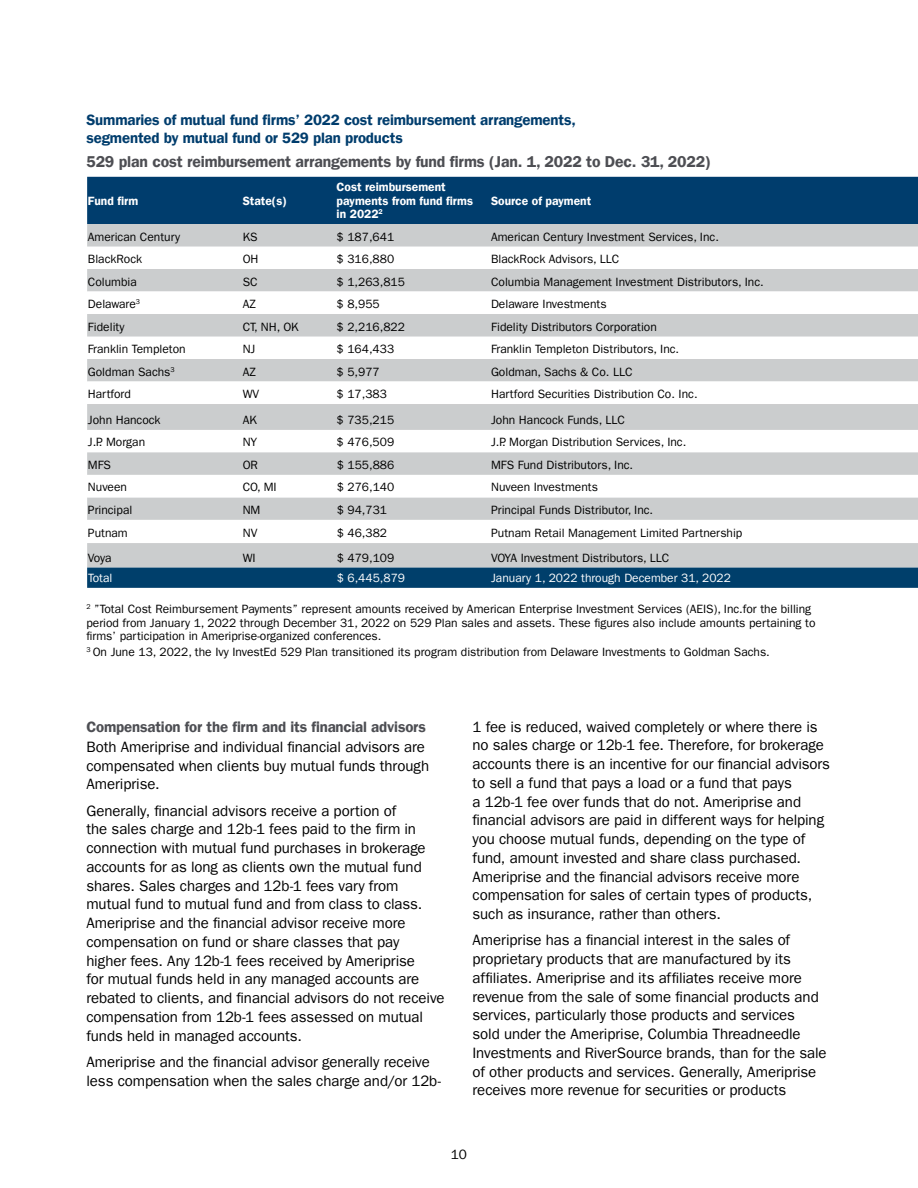
<style>
.page{position:relative;width:918px;height:1188px;background:#fff}
.page>*{position:absolute;margin:0;border:0;box-sizing:border-box;transform-origin:0 0}
.t1{font:700 15.75px "ITC Frank Goth For AMPF Dm";letter-spacing:-.01em;color:#4d4e53}
.t2{font:15px/18.8px "ITC Frank Goth For AMPF";letter-spacing:-.005em;color:#000}
.t3{font:700 15px/18px "ITC Frank Goth For AMPF Dm";letter-spacing:-.01em;color:#003d6d}
.t4{font:700 15px "ITC Frank Goth For AMPF Dm";letter-spacing:-.01em;color:#4d4e53}
.t5{font:13.5px "ITC Frank Goth For AMPF";color:#000}
.t6{font:12px/13.5px "ITC Frank Goth For AMPF";color:#000}
.t7{font:700 12px/13.5px "ITC Frank Goth For AMPF Dm";color:#fff}
.t8{font:12px "ITC Frank Goth For AMPF";color:#fff}
</style>
<div class="page">
<svg style="left:87px;top:177px;width:831px;height:70px;background:#436c8d"></svg>
<div style="left:87px;top:269px;width:831px;height:299px;background:#cbcdce"></div>
<svg style="left:87px;top:292px;width:831px;height:251px"></svg>
<div style="left:87px;top:568px;width:831px;height:20px;background:#003f6b"></div>
<p class="t3" style="left:86px;top:111px;width:491px">Summaries of mutual fund firms’ 2022 cost reimbursement arrangements, segmented by mutual fund or 529 plan products</p>
<p class="t1" style="left:86px;top:152px;width:626px">529 plan cost reimbursement arrangements by fund firms (Jan. 1, 2022 to Dec. 31, 2022)</p>
<p class="t7" style="left:88px;top:194px;width:52px">Fund firm</p>
<p class="t7" style="left:243px;top:194px;width:46px">State(s)</p>
<p class="t7" style="left:337px;top:180px;width:138px">Cost reimbursement payments from fund firms in 2022<sup>2</sup></p>
<p class="t7" style="left:491px;top:194px;width:102px">Source of payment</p>
<p class="t6" style="left:88px;top:230px;width:94px">American Century</p>
<p class="t6" style="left:243px;top:230px;width:16px">KS</p>
<p class="t6" style="left:337px;top:230px;width:59px">$ 187,641</p>
<p class="t6" style="left:491px;top:230px;width:229px">American Century Investment Services, Inc.</p>
<p class="t6" style="left:88px;top:252px;width:56px">BlackRock</p>
<p class="t6" style="left:243px;top:252px;width:17px">OH</p>
<p class="t6" style="left:337px;top:252px;width:59px">$ 316,880</p>
<p class="t6" style="left:491px;top:252px;width:130px">BlackRock Advisors, LLC</p>
<p class="t6" style="left:88px;top:275px;width:50px">Columbia</p>
<p class="t6" style="left:243px;top:275px;width:16px">SC</p>
<p class="t6" style="left:337px;top:275px;width:70px">$ 1,263,815</p>
<p class="t6" style="left:491px;top:275px;width:274px">Columbia Management Investment Distributors, Inc.</p>
<p class="t6" style="left:88px;top:297px;width:54px">Delaware<sup>3</sup></p>
<p class="t6" style="left:243px;top:297px;width:15px">AZ</p>
<p class="t6" style="left:337px;top:297px;width:45px">$ 8,955</p>
<p class="t6" style="left:491px;top:297px;width:117px">Delaware Investments</p>
<p class="t6" style="left:88px;top:320px;width:38px">Fidelity</p>
<p class="t6" style="left:243px;top:320px;width:58px">CT, NH, OK</p>
<p class="t6" style="left:337px;top:320px;width:70px">$ 2,216,822</p>
<p class="t6" style="left:491px;top:320px;width:167px">Fidelity Distributors Corporation</p>
<p class="t6" style="left:88px;top:342px;width:99px">Franklin Templeton</p>
<p class="t6" style="left:243px;top:342px;width:14px">NJ</p>
<p class="t6" style="left:337px;top:342px;width:59px">$ 164,433</p>
<p class="t6" style="left:491px;top:342px;width:190px">Franklin Templeton Distributors, Inc.</p>
<p class="t6" style="left:88px;top:365px;width:88px">Goldman Sachs<sup>3</sup></p>
<p class="t6" style="left:243px;top:365px;width:15px">AZ</p>
<p class="t6" style="left:337px;top:365px;width:45px">$ 5,977</p>
<p class="t6" style="left:491px;top:365px;width:143px">Goldman, Sachs &amp; Co. LLC</p>
<p class="t6" style="left:88px;top:387px;width:45px">Hartford</p>
<p class="t6" style="left:243px;top:387px;width:18px">WV</p>
<p class="t6" style="left:337px;top:387px;width:52px">$ 17,383</p>
<p class="t6" style="left:491px;top:387px;width:208px">Hartford Securities Distribution Co. Inc.</p>
<p class="t6" style="left:88px;top:413px;width:74px">John Hancock</p>
<p class="t6" style="left:243px;top:413px;width:16px">AK</p>
<p class="t6" style="left:337px;top:413px;width:59px">$ 735,215</p>
<p class="t6" style="left:491px;top:413px;width:135px">John Hancock Funds, LLC</p>
<p class="t6" style="left:88px;top:436px;width:59px">J.P. Morgan</p>
<p class="t6" style="left:243px;top:436px;width:16px">NY</p>
<p class="t6" style="left:337px;top:436px;width:59px">$ 476,509</p>
<p class="t6" style="left:491px;top:436px;width:197px">J.P. Morgan Distribution Services, Inc.</p>
<p class="t6" style="left:88px;top:458px;width:25px">MFS</p>
<p class="t6" style="left:243px;top:458px;width:17px">OR</p>
<p class="t6" style="left:337px;top:458px;width:59px">$ 155,886</p>
<p class="t6" style="left:491px;top:458px;width:144px">MFS Fund Distributors, Inc.</p>
<p class="t6" style="left:88px;top:481px;width:41px">Nuveen</p>
<p class="t6" style="left:243px;top:481px;width:36px">CO, MI</p>
<p class="t6" style="left:337px;top:481px;width:59px">$ 276,140</p>
<p class="t6" style="left:491px;top:481px;width:108px">Nuveen Investments</p>
<p class="t6" style="left:88px;top:503px;width:46px">Principal</p>
<p class="t6" style="left:243px;top:503px;width:19px">NM</p>
<p class="t6" style="left:337px;top:503px;width:52px">$ 94,731</p>
<p class="t6" style="left:491px;top:503px;width:164px">Principal Funds Distributor, Inc.</p>
<p class="t6" style="left:88px;top:526px;width:41px">Putnam</p>
<p class="t6" style="left:243px;top:526px;width:16px">NV</p>
<p class="t6" style="left:337px;top:526px;width:52px">$ 46,382</p>
<p class="t6" style="left:491px;top:526px;width:253px">Putnam Retail Management Limited Partnership</p>
<p class="t6" style="left:88px;top:551px;width:25px">Voya</p>
<p class="t6" style="left:243px;top:551px;width:14px">WI</p>
<p class="t6" style="left:337px;top:551px;width:59px">$ 479,109</p>
<p class="t6" style="left:491px;top:551px;width:180px">VOYA Investment Distributors, LLC</p>
<p class="t8" style="left:88px;top:571px;width:26px">Total</p>
<p class="t8" style="left:337px;top:571px;width:70px">$ 6,445,879</p>
<p class="t8" style="left:491px;top:571px;width:241px">January 1, 2022 through December 31, 2022</p>
<p class="t6" style="left:86px;top:602px;width:731px"><sup>2</sup> ”Total Cost Reimbursement Payments” represent amounts received by American Enterprise Investment Services (AEIS), Inc.for the billing period from January 1, 2022 through December 31, 2022 on 529 Plan sales and assets. These figures also include amounts pertaining to firms’ participation in Ameriprise-organized conferences.</p>
<p class="t6" style="left:86px;top:645px;width:685px"><sup>3</sup> On June 13, 2022, the Ivy InvestEd 529 Plan transitioned its program distribution from Delaware Investments to Goldman Sachs.</p>
<p class="t4" style="left:86px;top:718px;width:341px">Compensation for the firm and its financial advisors</p>
<p class="t2" style="left:86px;top:738px;width:344px">Both Ameriprise and individual financial advisors are compensated when clients buy mutual funds through<br>Ameriprise.</p>
<p class="t2" style="left:86px;top:801px;width:360px">Generally, financial advisors receive a portion of<br>the sales charge and 12b-1 fees paid to the firm in connection with mutual fund purchases in brokerage accounts for as long as clients own the mutual fund shares. Sales charges and 12b-1 fees vary from mutual fund to mutual fund and from class to class.<br>Ameriprise and the financial advisor receive more compensation on fund or share classes that pay<br>higher fees. Any 12b-1 fees received by Ameriprise<br>for mutual funds held in any managed accounts are rebated to clients, and financial advisors do not receive compensation from 12b-1 fees assessed on mutual funds held in managed accounts.</p>
<p class="t2" style="left:86px;top:1053px;width:356px">Ameriprise and the financial advisor generally receive less compensation when the sales charge and/or 12b-</p>
<p class="t2" style="left:472px;top:717px;width:359px">1 fee is reduced, waived completely or where there is no sales charge or 12b-1 fee. Therefore, for brokerage accounts there is an incentive for our financial advisors to sell a fund that pays a load or a fund that pays<br>a 12b-1 fee over funds that do not. Ameriprise and financial advisors are paid in different ways for helping you choose mutual funds, depending on the type of fund, amount invested and share class purchased.<br>Ameriprise and the financial advisors receive more compensation for sales of certain types of products, such as insurance, rather than others.</p>
<p class="t2" style="left:472px;top:931px;width:356px">Ameriprise has a financial interest in the sales of proprietary products that are manufactured by its affiliates. Ameriprise and its affiliates receive more revenue from the sale of some financial products and services, particularly those products and services<br>sold under the Ameriprise, Columbia Threadneedle Investments and RiverSource brands, than for the sale of other products and services. Generally, Ameriprise receives more revenue for securities or products</p>
<p class="t5" style="left:451px;top:1147px;width:18px">10</p>
</div>
